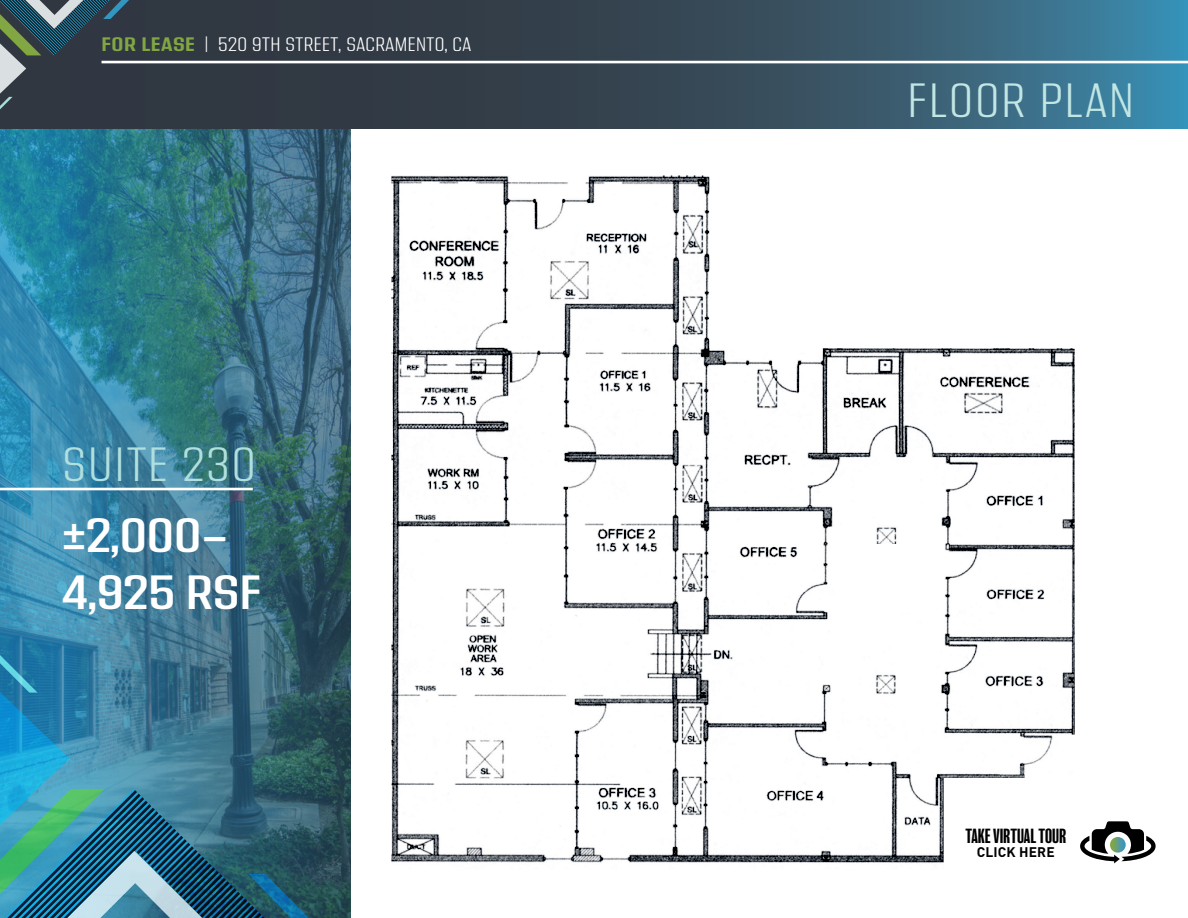
<style>
.page{position:relative;width:1188px;height:918px;background:#fff}
.page>*{position:absolute;margin:0;border:0;box-sizing:border-box;transform-origin:0 0}
.t1{font:600 48px/57.6px "Address Sans Pro";color:#fff}
.t2{font:300 48px "Address Sans Pro";letter-spacing:.05em;color:#c1e6e4}
.t3{font:300 48px "Address Sans Pro";letter-spacing:.05em;color:#b0dfde}
.t4{font:300 38.7px "Gotham";color:#fff}
.t5{font:300 19.5px "Address Sans Pro";letter-spacing:.025em;color:#fff}
.t6{font:condensed 18.9px "Balboa";color:#000}
.t7{font:700 13.8px "DINOT";letter-spacing:.01em;color:#000}
.s1{font-weight:700;color:#81a642}
</style>
<div class="page">
<img style="left:0;top:129px;width:351px;height:788px">
<img style="left:391px;top:175px;width:684px;height:688px">
<div style="left:424px;top:545px;width:109px;height:42px;background:#fff"></div>
<div style="left:835px;top:545px;width:109px;height:58px;background:#fff"></div>
<svg style="left:0;top:655px;width:309px;height:263px;background:#357990"></svg>
<svg style="left:1080px;top:821px;width:76px;height:42px"></svg>
<svg style="left:0;top:0;width:1188px;height:128px;background:#365060"></svg>
<svg style="left:0;top:0;width:129px;height:109px;background:#405058"></svg>
<hr style="left:102px;top:61px;width:1086px;height:2px;background:#fff">
<hr style="left:0;top:488px;width:253px;height:2px;background:#fff">
<h2 class="t4" style="left:152px;top:9px;width:203px">SUITE 230</h2>
<p class="t5" style="left:102px;top:34px;width:371px"><span class="s1">FOR LEASE</span> | 520 9TH STREET, SACRAMENTO, CA</p>
<h1 class="t3" style="left:63px;top:439px;width:195px">SUITE 230</h1>
<h1 class="t1" style="left:63px;top:508px;width:200px">±2,000-<br>4,925 RSF</h1>
<h1 class="t2" style="left:908px;top:74px;width:228px">FLOOR PLAN</h1>
<p class="t6" style="left:965px;top:826px;width:102px">TAKE VIRTUAL TOUR</p>
<p class="t7" style="left:977px;top:843px;width:79px">CLICK HERE</p>
</div>
